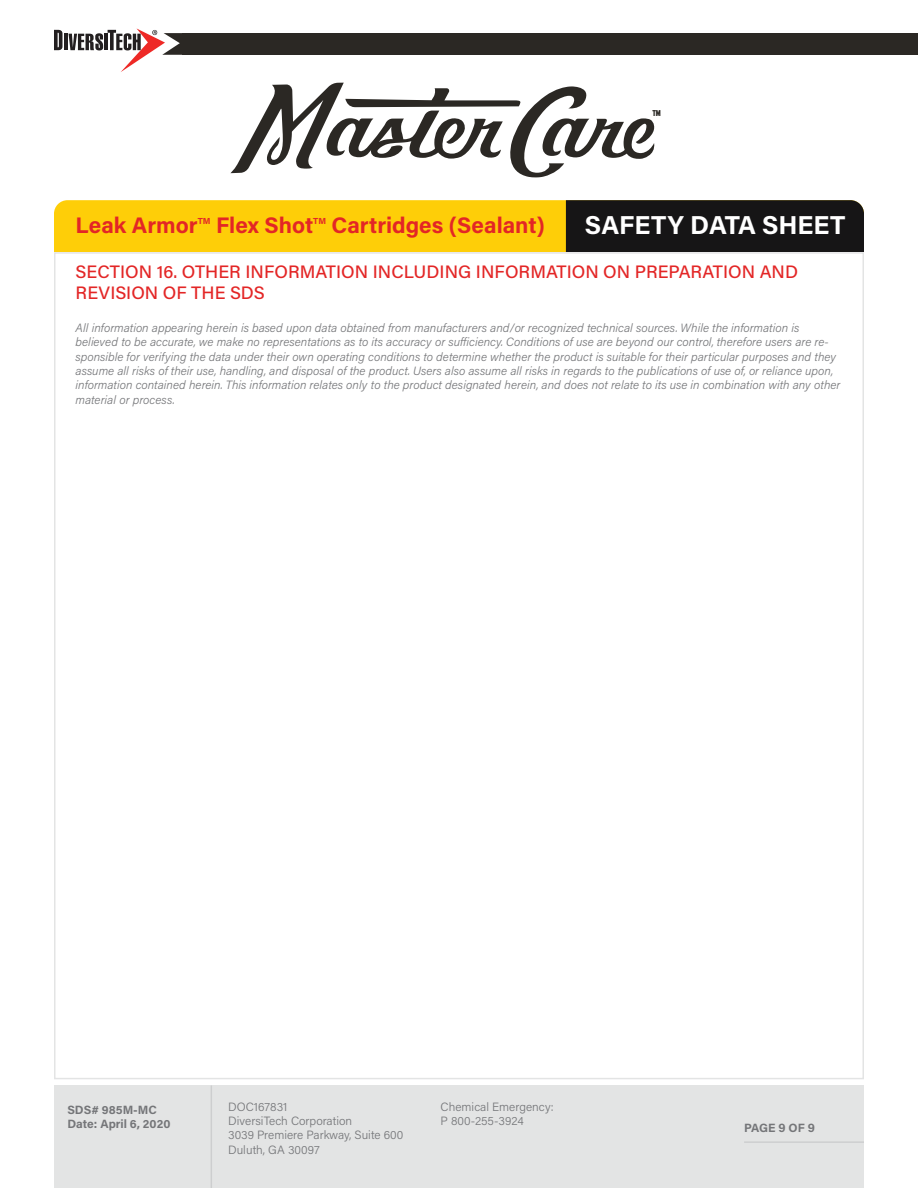
<style>
.page{position:relative;width:918px;height:1188px;background:#fff}
.page>*{position:absolute;margin:0;border:0;box-sizing:border-box;transform-origin:0 0}
.t1{font:25.95px "Acumin Variable Concept";letter-spacing:.04em;color:#fff}
.t2{font:22.5px "Acumin Variable Concept";letter-spacing:.05em;color:#e32626}
.t3{font:18px/21.6px "Acumin Variable Concept";letter-spacing:.02em;color:#e32626}
.t4{font:12px/14.4px "Acumin Variable Concept";letter-spacing:.005em;color:#757679}
.t5{font:12px/14.4px "Acumin Variable Concept";letter-spacing:.05em;color:#757679}
.t6{font:8.7px "Acumin Variable Concept";color:#e32626}
.t7{font:800 8.4px "Refrigerator Deluxe";color:#2b2824}
</style>
<div class="page">
<div style="left:182px;top:33px;width:736px;height:22px;background:#2b2824"></div>
<svg style="left:54px;top:30px;width:8px;height:20px"></svg>
<hr style="left:64px;top:34px;width:3px;height:16px;background:#231f20">
<svg style="left:69px;top:28px;width:113px;height:44px"></svg>
<svg style="left:230px;top:83px;width:425px;height:94px"></svg>
<svg style="left:54px;top:200px;width:810px;height:52px;background:#ab8c0e"></svg>
<div style="left:54px;top:1085px;width:810px;height:103px;background:#e3e4e4"></div>
<hr style="left:744px;top:1141px;width:120px;height:2px;background:#757679">
<hr style="left:211px;top:1085px;width:1px;height:103px;background:#757679">
<p class="t7" style="left:652px;top:109px;width:10px">TM</p>
<h1 class="t1" style="left:585px;top:207px;width:261px">SAFETY DATA SHEET</h1>
<h3 class="t3" style="left:76px;top:260px;width:724px">SECTION 16. OTHER INFORMATION INCLUDING INFORMATION ON PREPARATION AND<br>REVISION OF THE SDS</h3>
<p class="t4" style="left:76px;top:320px;width:766px">All information appearing herein is based upon data obtained from manufacturers and/or recognized technical sources. While the information is believed to be accurate, we make no representations as to its accuracy or sufficiency. Conditions of use are beyond our control, therefore users are re&shy;sponsible for verifying the data under their own operating conditions to determine whether the product is suitable for their particular purposes and they assume all risks of their use, handling, and disposal of the product. Users also assume all risks in regards to the publications of use of, or reliance upon, information contained herein. This information relates only to the product designated herein, and does not relate to its use in combination with any other material or process.</p>
<h2 class="t2" style="left:76px;top:210px;width:122px">Leak Armor</h2>
<p class="t6" style="left:198px;top:215px;width:14px">TM</p>
<h2 class="t2" style="left:216px;top:210px;width:97px">Flex Shot</h2>
<p class="t6" style="left:313px;top:215px;width:14px">TM</p>
<h2 class="t2" style="left:332px;top:210px;width:214px">Cartridges (Sealant)</h2>
<p class="t5" style="left:68px;top:1102px;width:104px">SDS# 985M-MC<br>Date: April 6, 2020</p>
<p class="t4" style="left:228px;top:1099px;width:177px">DOC167831<br>DiversiTech Corporation<br>3039 Premiere Parkway, Suite 600<br>Duluth, GA 30097</p>
<p class="t4" style="left:441px;top:1099px;width:114px">Chemical Emergency:<br>P 800-255-3924</p>
<p class="t4" style="left:744px;top:1121px;width:71px">PAGE 9 OF 9</p>
</div>
